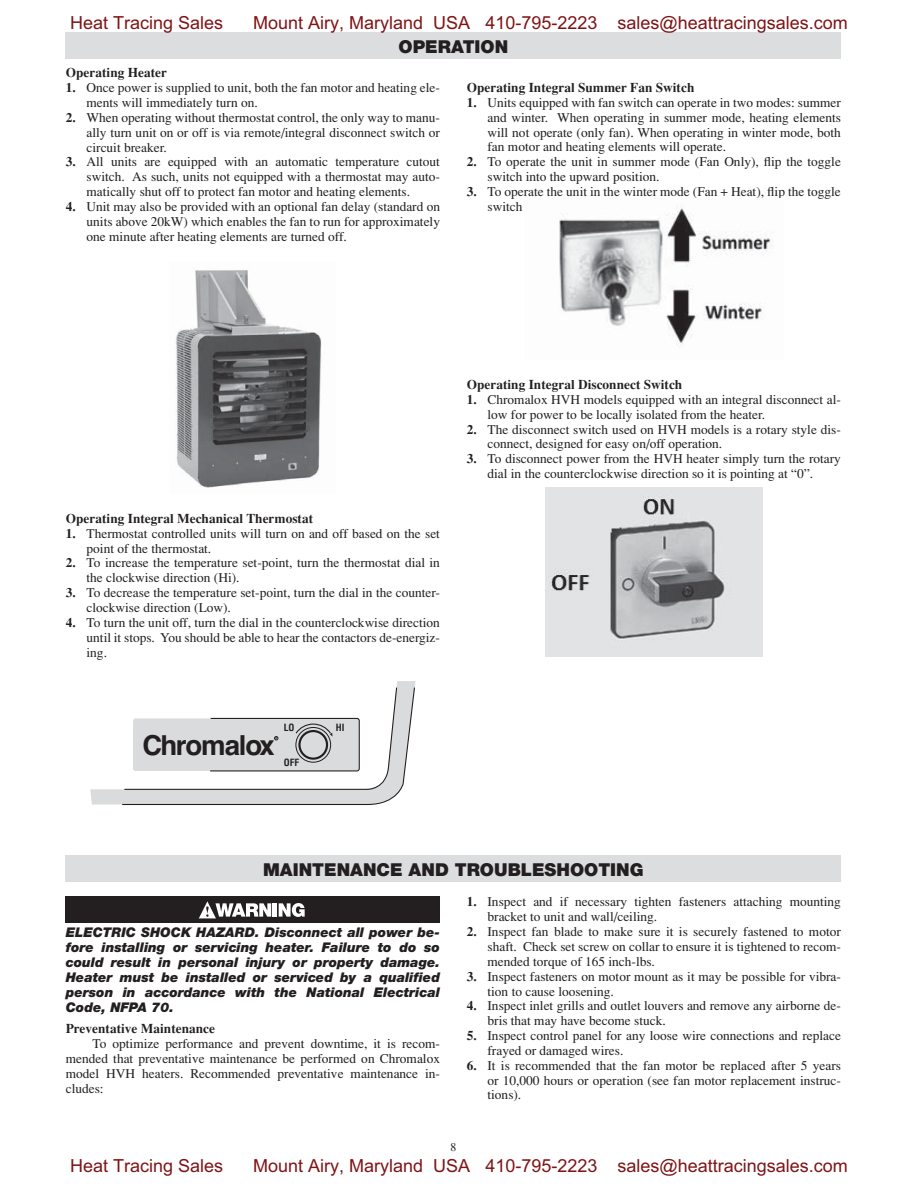
<style>
.page{position:relative;width:918px;height:1188px;background:#fff}
.page>*{position:absolute;margin:0;border:0;box-sizing:border-box;transform-origin:0 0}
.t1{font:700 27.6px "Helvetica";letter-spacing:-.04em;color:#231f20}
.t2{font:18px "Arial";color:#7e1416}
.t3{font:900 17.85px "Helvetica Neue";color:#231f20}
.t4{font:13.35px/14.9px "Times";color:#231f20}
.t5{font:italic 900 13.35px/14.9px "Helvetica Neue";color:#231f20;text-align:justify}
.t6{font:700 13.35px "Times";color:#231f20}
.t7{font:11.85px "Times";color:#231f20}
.t8{font:700 condensed 9.75px "Helvetica";color:#231f20}
.t9{font:700 3px "Helvetica";color:#231f20}
.s1{font-weight:700}
</style>
<div class="page">
<div style="left:66px;top:32px;width:775px;height:27px;background:#dcddde"></div>
<div style="left:66px;top:855px;width:775px;height:27px;background:#dcddde"></div>
<img style="left:175px;top:270px;width:147px;height:218px">
<svg style="left:90px;top:681px;width:326px;height:124px"></svg>
<img style="left:559px;top:205px;width:215px;height:140px">
<img style="left:546px;top:488px;width:216px;height:168px">
<div style="left:66px;top:896px;width:374px;height:27px;background:#231f20"></div>
<hr style="left:273px;top:903px;width:4px;height:14px;background:#fff">
<svg style="left:279px;top:903px;width:26px;height:14px"></svg>
<svg style="left:199px;top:901px;width:72px;height:17px"></svg>
<h2 class="t2" style="left:70px;top:16px;width:155px">Heat Tracing Sales</h2>
<h2 class="t2" style="left:253px;top:16px;width:596px">Mount Airy, Maryland USA 410-795-2223 sales@heattracingsales.com</h2>
<h3 class="t3" style="left:399px;top:40px;width:111px">OPERATION</h3>
<p class="t6" style="left:66px;top:68px;width:103px">Operating Heater</p>
<p class="t4" style="left:87px;top:82px;width:355px;text-indent:-21px"><span class="s1">1.</span> Once power is supplied to unit, both the fan motor and heating ele&shy;ments will immediately turn on.</p>
<p class="t4" style="left:87px;top:111px;width:355px;text-align:justify;text-indent:-21px"><span class="s1">2.</span> When operating without thermostat control, the only way to manu&shy;ally turn unit on or off is via remote/integral disconnect switch or circuit breaker.</p>
<p class="t4" style="left:87px;top:156px;width:355px;text-align:justify;text-indent:-21px"><span class="s1">3.</span> All units are equipped with an automatic temperature cutout switch. As such, units not equipped with a thermostat may auto&shy;matically shut off to protect fan motor and heating elements.</p>
<p class="t4" style="left:87px;top:200px;width:355px;text-align:justify;text-indent:-21px"><span class="s1">4.</span> Unit may also be provided with an optional fan delay (standard on units above 20kW) which enables the fan to run for approximately one minute after heating elements are turned off.</p>
<p class="t6" style="left:467px;top:83px;width:229px">Operating Integral Summer Fan Switch</p>
<p class="t4" style="left:488px;top:96px;width:355px;text-align:justify;text-indent:-21px"><span class="s1">1.</span> Units equipped with fan switch can operate in two modes: summer and winter. When operating in summer mode, heating elements will not operate (only fan). When operating in winter mode, both fan motor and heating elements will operate.</p>
<p class="t4" style="left:488px;top:156px;width:355px;text-indent:-21px"><span class="s1">2.</span> To operate the unit in summer mode (Fan Only), flip the toggle switch into the upward position.</p>
<p class="t4" style="left:467px;top:185px;width:376px"><span class="s1">3.</span> To operate the unit in the winter mode (Fan + Heat), flip the toggle</p>
<p class="t6" style="left:66px;top:514px;width:249px">Operating Integral Mechanical Thermostat</p>
<p class="t4" style="left:87px;top:527px;width:355px;text-indent:-21px"><span class="s1">1.</span> Thermostat controlled units will turn on and off based on the set point of the thermostat.</p>
<p class="t4" style="left:87px;top:557px;width:355px;text-indent:-21px"><span class="s1">2.</span> To increase the temperature set-point, turn the thermostat dial in the clockwise direction (Hi).</p>
<p class="t4" style="left:87px;top:586px;width:355px;text-indent:-21px"><span class="s1">3.</span> To decrease the temperature set-point, turn the dial in the counter&shy;clockwise direction (Low).</p>
<p class="t4" style="left:87px;top:616px;width:355px;text-align:justify;text-indent:-21px"><span class="s1">4.</span> To turn the unit off, turn the dial in the counterclockwise direction until it stops. You should be able to hear the contactors de-energiz&shy;ing.</p>
<p class="t8" style="left:284px;top:723px;width:12px">LO</p>
<p class="t8" style="left:336px;top:723px;width:10px">HI</p>
<p class="t8" style="left:284px;top:758px;width:17px">OFF</p>
<h1 class="t1" style="left:142px;top:735px;width:134px">Chromalox</h1>
<p class="t9" style="left:275px;top:737px;width:4px">R</p>
<p class="t6" style="left:467px;top:380px;width:217px">Operating Integral Disconnect Switch</p>
<p class="t4" style="left:488px;top:393px;width:355px;text-indent:-21px"><span class="s1">1.</span> Chromalox HVH models equipped with an integral disconnect al&shy;low for power to be locally isolated from the heater.</p>
<p class="t4" style="left:488px;top:423px;width:355px;text-indent:-21px"><span class="s1">2.</span> The disconnect switch used on HVH models is a rotary style dis&shy;connect, designed for easy on/off operation.</p>
<p class="t4" style="left:467px;top:453px;width:376px;text-align:center"><span class="s1">3.</span> To disconnect power from the HVH heater simply turn the rotary dial in the counterclockwise direction so it is pointing at “0”.</p>
<h3 class="t3" style="left:263px;top:863px;width:382px">MAINTENANCE AND TROUBLESHOOTING</h3>
<p class="t5" style="left:66px;top:926px;width:376px">ELECTRIC SHOCK HAZARD. Disconnect all power be&shy;fore installing or servicing heater. Failure to do so could result in personal injury or property damage.<br>Heater must be installed or serviced by a qualified person in accordance with the National Electrical Code, NFPA 70.</p>
<p class="t6" style="left:66px;top:1024px;width:151px">Preventative Maintenance</p>
<p class="t4" style="left:66px;top:1037px;width:376px;text-align:justify;text-indent:27px">To optimize performance and prevent downtime, it is recom&shy;mended that preventative maintenance be performed on Chromalox model HVH heaters. Recommended preventative maintenance in&shy;cludes:</p>
<p class="t4" style="left:488px;top:896px;width:355px;text-indent:-21px"><span class="s1">1.</span> Inspect and if necessary tighten fasteners attaching mounting bracket to unit and wall/ceiling.</p>
<p class="t4" style="left:488px;top:925px;width:355px;text-align:justify;text-indent:-21px"><span class="s1">2.</span> Inspect fan blade to make sure it is securely fastened to motor shaft. Check set screw on collar to ensure it is tightened to recom&shy;mended torque of 165 inch-lbs.</p>
<p class="t4" style="left:488px;top:970px;width:355px;text-indent:-21px"><span class="s1">3.</span> Inspect fasteners on motor mount as it may be possible for vibra&shy;tion to cause loosening.</p>
<p class="t4" style="left:488px;top:1000px;width:355px;text-indent:-21px"><span class="s1">4.</span> Inspect inlet grills and outlet louvers and remove any airborne de&shy;bris that may have become stuck.</p>
<p class="t4" style="left:488px;top:1029px;width:355px;text-indent:-21px"><span class="s1">5.</span> Inspect control panel for any loose wire connections and replace frayed or damaged wires.</p>
<p class="t4" style="left:488px;top:1059px;width:355px;text-align:justify;text-indent:-21px"><span class="s1">6.</span> It is recommended that the fan motor be replaced after 5 years or 10,000 hours or operation (see fan motor replacement instruc&shy;tions).</p>
<p class="t7" style="left:450px;top:1143px;width:7px">8</p>
<h2 class="t2" style="left:70px;top:1159px;width:155px">Heat Tracing Sales</h2>
<h2 class="t2" style="left:253px;top:1159px;width:596px">Mount Airy, Maryland USA 410-795-2223 sales@heattracingsales.com</h2>
</div>
